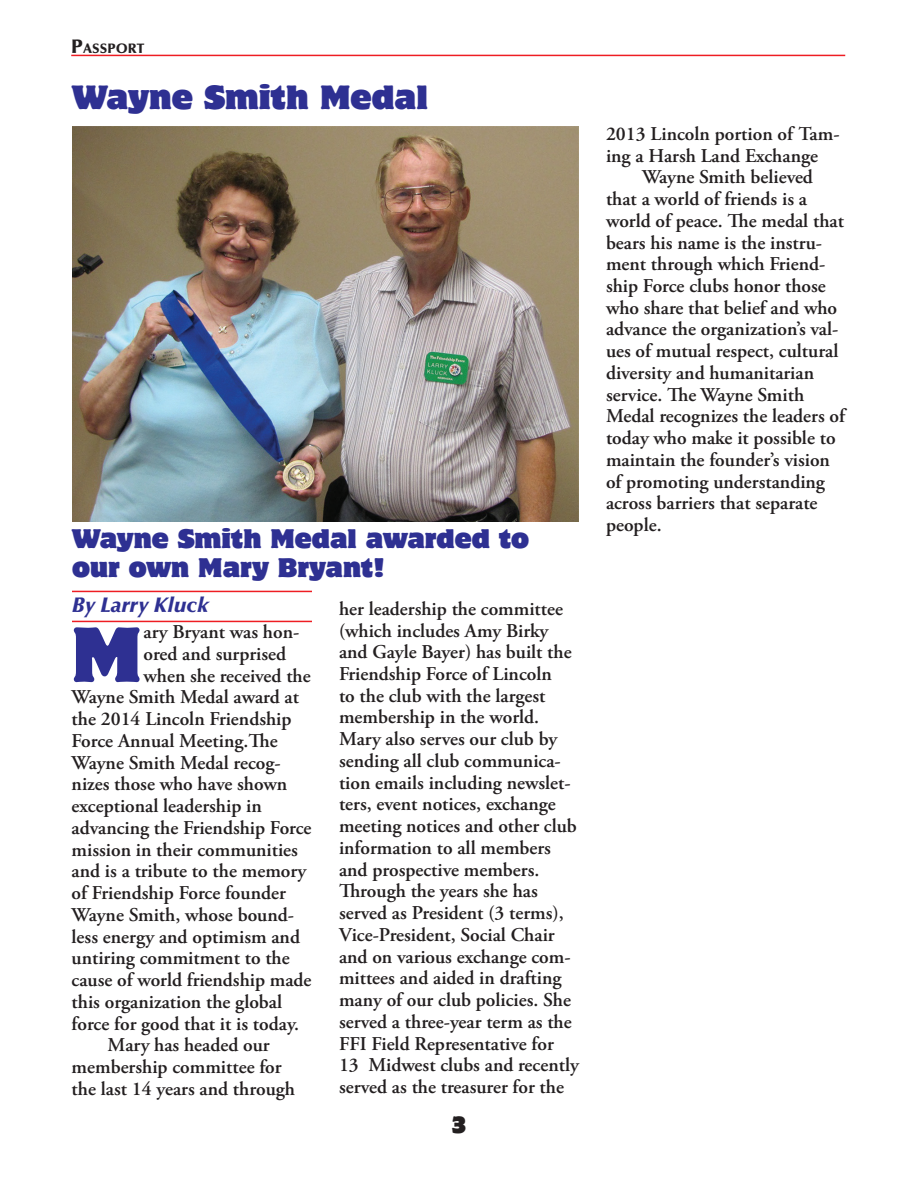
<style>
.page{position:relative;width:918px;height:1188px;background:#fff}
.page>*{position:absolute;margin:0;border:0;box-sizing:border-box;transform-origin:0 0}
.t1{font:69.15px "Motter Corpus Std";color:#2e3092}
.t2{font:30px "Motter Corpus Std";color:#2e3092}
.t3{font:24px/28.8px "Motter Corpus Std";color:#2e3092}
.t4{font:italic 900 21px "Optima LT Std";color:#2e3092}
.t5{font:21px "Motter Corpus Std";color:#231f20}
.t6{font:600 19.5px/21.8px "Adobe Garamond Pro";color:#231f20}
.t7{font:900 13.65px "Optima LT Std";color:#231f20}
.s1{font-size:19.5px}
</style>
<div class="page">
<hr style="left:71px;top:55px;width:774px;height:1px;background:#ee1d23">
<img style="left:72px;top:126px;width:507px;height:395px">
<hr style="left:72px;top:591px;width:240px;height:1px;background:#ee1d23">
<hr style="left:72px;top:621px;width:240px;height:1px;background:#ee1d23">
<p class="t7" style="left:71px;top:41px;width:75px"><span class="s1">P</span>ASSPORT</p>
<h2 class="t2" style="left:72px;top:78px;width:358px">Wayne Smith Medal</h2>
<p class="t3" style="left:72px;top:524px;width:459px">Wayne Smith Medal awarded to our own Mary Bryant!</p>
<p class="t4" style="left:72px;top:592px;width:138px">By Larry Kluck</p>
<h1 class="t1" style="left:72px;top:610px;width:72px">M</h1>
<p class="t6" style="left:144px;top:621px;width:157px">ary Bryant was hon-</p>
<p class="t6" style="left:144px;top:643px;width:144px">ored and surprised</p>
<p class="t6" style="left:144px;top:665px;width:169px">when she received the</p>
<p class="t6" style="left:72px;top:687px;width:229px">Wayne Smith Medal award at</p>
<p class="t6" style="left:72px;top:708px;width:221px">the 2014 Lincoln Friendship</p>
<p class="t6" style="left:72px;top:730px;width:208px">Force Annual Meeting.The</p>
<p class="t6" style="left:72px;top:752px;width:211px">Wayne Smith Medal recog-</p>
<p class="t6" style="left:72px;top:774px;width:217px">nizes those who have shown</p>
<p class="t6" style="left:72px;top:795px;width:192px">exceptional leadership in</p>
<p class="t6" style="left:72px;top:817px;width:241px">advancing the Friendship Force</p>
<p class="t6" style="left:72px;top:839px;width:228px">mission in their communities</p>
<p class="t6" style="left:72px;top:860px;width:236px">and is a tribute to the memory</p>
<p class="t6" style="left:72px;top:882px;width:216px">of Friendship Force founder</p>
<p class="t6" style="left:72px;top:904px;width:224px">Wayne Smith, whose bound-</p>
<p class="t6" style="left:72px;top:926px;width:230px">less energy and optimism and</p>
<p class="t6" style="left:72px;top:947px;width:220px">untiring commitment to the</p>
<p class="t6" style="left:72px;top:969px;width:241px">cause of world friendship made</p>
<p class="t6" style="left:72px;top:991px;width:212px">this organization the global</p>
<p class="t6" style="left:72px;top:1013px;width:229px">force for good that it is today.</p>
<p class="t6" style="left:108px;top:1034px;width:164px">Mary has headed our</p>
<p class="t6" style="left:72px;top:1056px;width:212px">membership committee for</p>
<p class="t6" style="left:72px;top:1078px;width:225px">the last 14 years and through</p>
<p class="t6" style="left:339px;top:598px;width:241px">her leadership the committee (which includes Amy Birky and Gayle Bayer) has built the<br>Friendship Force of Lincoln<br>to the club with the largest membership in the world.<br>Mary also serves our club by sending all club communica&shy;tion emails including newslet&shy;ters, event notices, exchange meeting notices and other club information to all members and prospective members.<br>Through the years she has served as President (3 terms),<br>Vice-President, Social Chair and on various exchange com&shy;mittees and aided in drafting many of our club policies. She served a three-year term as the<br>FFI Field Representative for<br>13 Midwest clubs and recently served as the treasurer for the</p>
<p class="t5" style="left:451px;top:1111px;width:17px">3</p>
<p class="t6" style="left:606px;top:123px;width:235px">2013 Lincoln portion of Tam&shy;ing a Harsh Land Exchange</p>
<p class="t6" style="left:606px;top:166px;width:241px;text-indent:36px">Wayne Smith believed that a world of friends is a world of peace. The medal that bears his name is the instru&shy;ment through which Friend&shy;ship Force clubs honor those who share that belief and who advance the organization’s val&shy;ues of mutual respect, cultural diversity and humanitarian service. The Wayne Smith<br>Medal recognizes the leaders of today who make it possible to maintain the founder’s vision of promoting understanding across barriers that separate people.</p>
</div>
